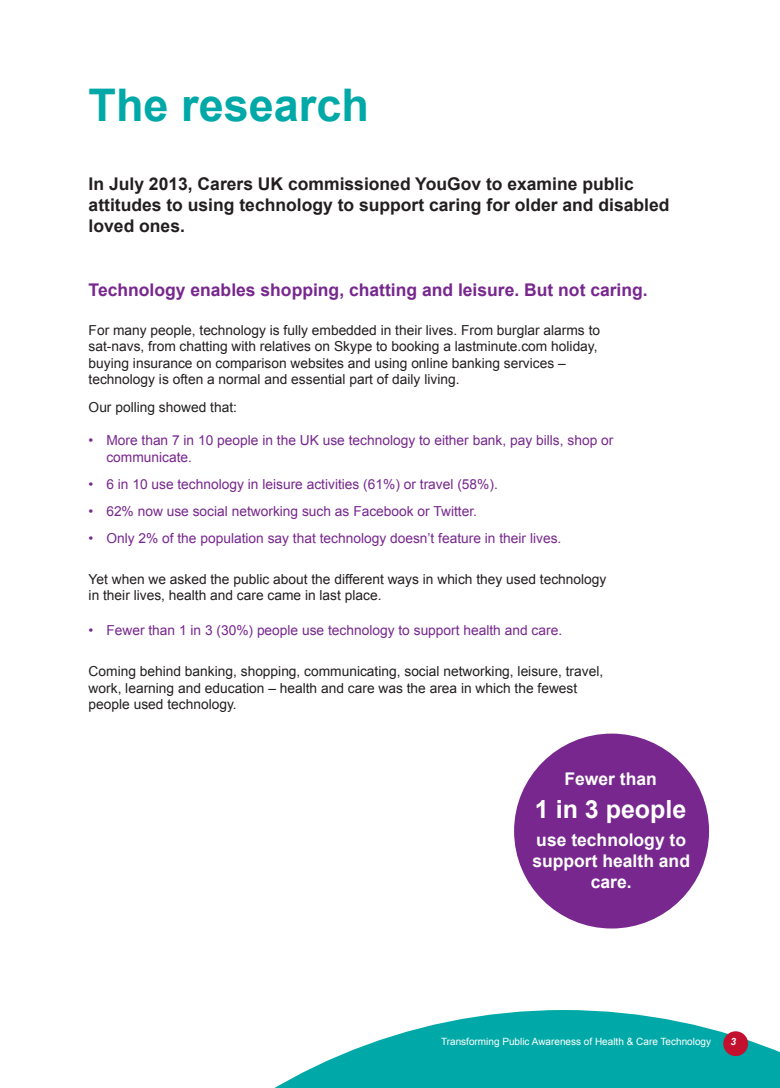
<style>
.page{position:relative;width:780px;height:1088px;background:#fff}
.page>*{position:absolute;margin:0;border:0;box-sizing:border-box;transform-origin:0 0}
.t1{font:700 45px "Arial";color:#00a9a7}
.Body{font:700 25px "Arial";color:#fff}
.t2{font:700 17.5px/21px "Arial";color:#231f20}
.t3{font:700 17.5px "Arial";color:#77278d}
.Body-2{font:700 17.5px/21px "Arial";color:#fff;text-align:center}
.Body-3{font:13.75px/16.5px "Arial";color:#231f20}
.t4{font:13.75px/16.2px "Arial";color:#77278d}
.t5{font:10px "Arial";color:#fff}
.t6{font:italic 700 10px "Arial";color:#fff}
</style>
<div class="page">
<svg style="left:274px;top:1010px;width:506px;height:78px;fill:#00a9a7"></svg>
<div style="left:723px;top:1031px;width:25px;height:25px;background:#c3102f;border-radius:50%"></div>
<div style="left:514px;top:733px;width:195px;height:195px;background:#77278d;border-radius:50%"></div>
<p class="t1" style="left:89px;top:76px;width:282px">The research</p>
<p class="t2" style="left:89px;top:174px;width:582px">In July 2013, Carers UK commissioned YouGov to examine public attitudes to using technology to support caring for older and disabled loved ones.</p>
<p class="t3" style="left:89px;top:279px;width:560px">Technology enables shopping, chatting and leisure. But not caring.</p>
<p class="Body-3" style="left:89px;top:322px;width:513px">For many people, technology is fully embedded in their lives. From burglar alarms to sat-navs, from chatting with relatives on Skype to booking a lastminute.com holiday, buying insurance on comparison websites and using online banking services – technology is often a normal and essential part of daily living.</p>
<p class="Body-3" style="left:89px;top:399px;width:150px">Our polling showed that:</p>
<p class="t4" style="left:106px;top:433px;width:508px;text-indent:-18px">• More than 7 in 10 people in the UK use technology to either bank, pay bills, shop or communicate.</p>
<p class="t4" style="left:89px;top:476px;width:410px">• 6 in 10 use technology in leisure activities (61%) or travel (58%).</p>
<p class="t4" style="left:89px;top:503px;width:390px">• 62% now use social networking such as Facebook or Twitter.</p>
<p class="t4" style="left:89px;top:530px;width:474px">• Only 2% of the population say that technology doesn’t feature in their lives.</p>
<p class="Body-3" style="left:89px;top:571px;width:519px">Yet when we asked the public about the different ways in which they used technology in their lives, health and care came in last place.</p>
<p class="t4" style="left:89px;top:622px;width:475px">• Fewer than 1 in 3 (30%) people use technology to support health and care.</p>
<p class="Body-3" style="left:89px;top:663px;width:516px">Coming behind banking, shopping, communicating, social networking, leisure, travel, work, learning and education – health and care was the area in which the fewest people used technology.</p>
<p class="Body-2" style="left:564px;top:768px;width:94px">Fewer than</p>
<p class="Body" style="left:535px;top:793px;width:153px">1 in 3 people</p>
<p class="Body-2" style="left:532px;top:830px;width:159px">use technology to support health and care.</p>
<p class="t5" style="left:441px;top:1035px;width:271px">Transforming Public Awareness of Health &amp; Care Technology</p>
<p class="t6" style="left:730px;top:1035px;width:7px">3</p>
</div>
